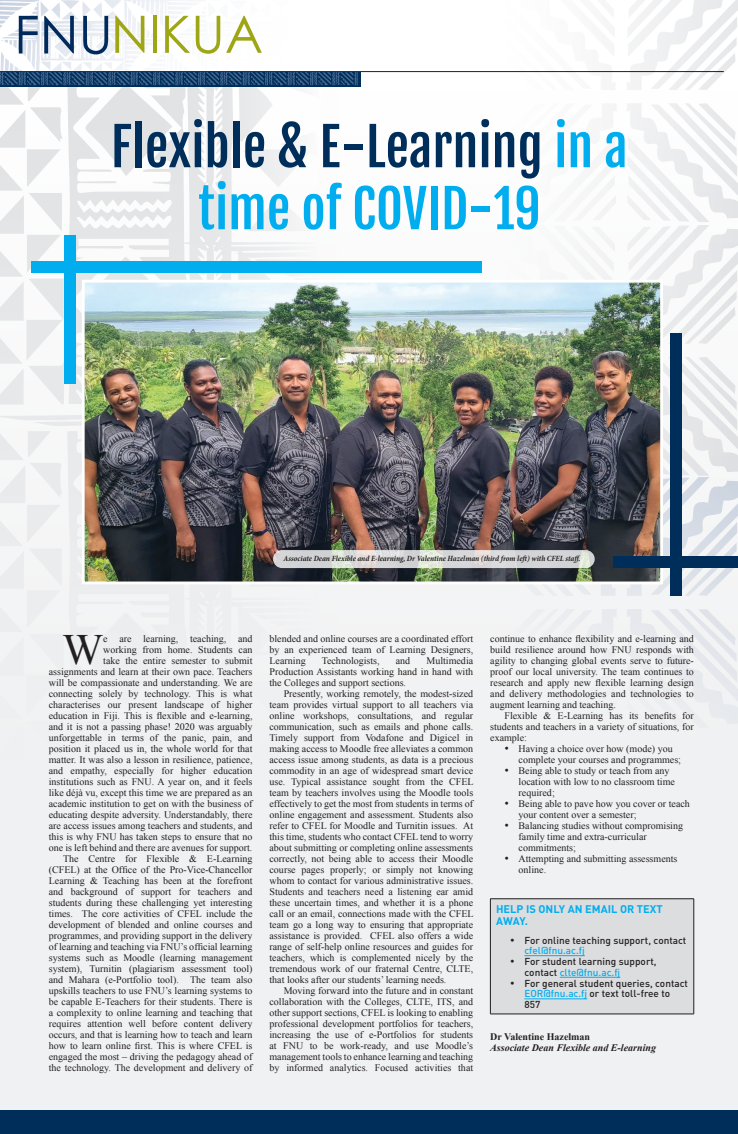
<style>
.page{position:relative;width:738px;height:1134px;background:#fff}
.page>*{position:absolute;margin:0;border:0;box-sizing:border-box;transform-origin:0 0}
.Body_Text_indent{font:52px "Fjalla One";color:#002e5b}
.Body_Text_indent-2{font:52px "Fjalla One";color:#00aeef}
.t1{font:51.5px "Century Gothic";color:#9ea615}
.t2{font:43.2px "Times New Roman";color:#231f20}
.t3{font:700 11px/11.9px "FFDIN Pro";color:#00aeef}
.t4{font:10px/11px "Times New Roman";color:#231f20;text-align:justify}
.t5{font:500 10px/10.8px "FFDIN Pro";color:#231f20}
.t6{font:italic 700 10px "Times New Roman";color:#231f20}
.t7{font:700 10px "Times New Roman";color:#231f20}
.t8{font:italic 700 condensed 8px "Minion Pro";letter-spacing:-.005em;color:#231f20}
.s1{font-size:52.4px;color:#00295c}
.s2{color:#00aeef}
</style>
<div class="page">
<div style="left:0;top:90px;width:737px;height:1044px;background:#f0f1f2"></div>
<div style="left:31px;top:261px;width:450px;height:12px;background:#00aeef"></div>
<hr style="left:0;top:71px;width:723px;height:1px;background:#231f20">
<svg style="left:0;top:0;width:357px;height:384px"></svg>
<svg style="left:626px;top:0;width:111px;height:90px"></svg>
<svg style="left:500px;top:71px;width:115px;height:2px"></svg>
<svg style="left:626px;top:103px;width:111px;height:241px"></svg>
<div style="left:500px;top:103px;width:116px;height:177px;background:#fbfbfb"></div>
<svg style="left:627px;top:609px;width:110px;height:88px"></svg>
<svg style="left:627px;top:357px;width:110px;height:239px"></svg>
<img style="left:86px;top:284px;width:572px;height:296px">
<div style="left:82px;top:280px;width:580px;height:304px;border:3px solid #fff"></div>
<svg style="left:273px;top:550px;width:321px;height:18px;background:#d7d8d7"></svg>
<div style="left:670px;top:333px;width:11px;height:263px;background:#002e5b"></div>
<div style="left:612px;top:556px;width:125px;height:12px;background:#002e5b"></div>
<div style="left:490px;top:899px;width:203px;height:115px;background:#dcdddf"></div>
<hr style="left:490px;top:898px;width:203px;height:1px;background:#231f20">
<hr style="left:490px;top:899px;width:1px;height:115px;background:#231f20">
<hr style="left:693px;top:899px;width:1px;height:115px;background:#231f20">
<hr style="left:490px;top:1014px;width:203px;height:1px;background:#231f20">
<hr style="left:524px;top:955px;width:60px;height:1px;background:#00aeef">
<hr style="left:559px;top:977px;width:60px;height:1px;background:#00aeef">
<hr style="left:524px;top:998px;width:62px;height:1px;background:#00aeef">
<div style="left:0;top:1111px;width:737px;height:23px;background:#002e5b"></div>
<p class="t1" style="left:14px;top:-2px;width:250px"><span class="s1">FNU</span>NIKUA</p>
<p class="Body_Text_indent" style="left:111px;top:115px;width:518px">Flexible &amp; E-Learning <span class="s2">in a</span></p>
<p class="Body_Text_indent-2" style="left:198px;top:177px;width:344px">time of COVID-19</p>
<p class="t8" style="left:283px;top:553px;width:298px">Associate Dean Flexible and E-learning, Dr Valentine Hazelman (third from left) with CFEL staff.</p>
<p class="t4" style="left:49px;top:633px;width:205px;text-align:right">e are learning, teaching, and<br>working from home. Students can<br>take the entire semester to submit<br>assignments and learn at their own pace. Teachers will be compassionate and understanding. We are connecting solely by technology. This is what characterises our present landscape of higher education in Fiji. This is flexible and e-learning, and it is not a passing phase! 2020 was arguably unforgettable in terms of the panic, pain, and position it placed us in, the whole world for that matter. It was also a lesson in resilience, patience, and empathy, especially for higher education institutions such as FNU. A year on, and it feels like déjà vu, except this time we are prepared as an academic institution to get on with the business of educating despite adversity. Understandably, there are access issues among teachers and students, and this is why FNU has taken steps to ensure that no one is left behind and there are avenues for support.</p>
<p class="t4" style="left:49px;top:853px;width:205px;text-indent:14px">The Centre for Flexible &amp; E-Learning (CFEL) at the Office of the Pro-Vice-Chancellor Learning &amp; Teaching has been at the forefront and background of support for teachers and students during these challenging yet interesting times. The core activities of CFEL include the development of blended and online courses and programmes, and providing support in the delivery of learning and teaching via FNU’s official learning systems such as Moodle (learning management system), Turnitin (plagiarism assessment tool) and Mahara (e-Portfolio tool). The team also upskills teachers to use FNU’s learning systems to be capable E-Teachers for their students. There is a complexity to online learning and teaching that requires attention well before content delivery occurs, and that is learning how to teach and learn how to learn online first. This is where CFEL is engaged the most – driving the pedagogy ahead of the technology. The development and delivery of</p>
<p class="t2" style="left:62px;top:620px;width:42px">W</p>
<p class="t4" style="left:269px;top:633px;width:205px">blended and online courses are a coordinated effort by an experienced team of Learning Designers, Learning</p>
<p class="t4" style="left:269px;top:655px;width:205px;text-indent:157px">Multimedia Production Assistants working hand in hand with the Colleges and support sections.</p>
<p class="t4" style="left:269px;top:688px;width:205px;text-indent:14px">Presently, working remotely, the modest-sized team provides virtual support to all teachers via online workshops, consultations, and regular communication, such as emails and phone calls.<br>Timely support from Vodafone and Digicel in making access to Moodle free alleviates a common access issue among students, as data is a precious commodity in an age of widespread smart device use. Typical assistance sought from the CFEL team by teachers involves using the Moodle tools effectively to get the most from students in terms of online engagement and assessment. Students also refer to CFEL for Moodle and Turnitin issues. At this time, students who contact CFEL tend to worry about submitting or completing online assessments correctly, not being able to access their Moodle course pages properly; or simply not knowing whom to contact for various administrative issues.<br>Students and teachers need a listening ear amid these uncertain times, and whether it is a phone call or an email, connections made with the CFEL team go a long way to ensuring that appropriate assistance is provided. CFEL also offers a wide range of self-help online resources and guides for teachers, which is complemented nicely by the tremendous work of our fraternal Centre, CLTE, that looks after our students’ learning needs.</p>
<p class="t4" style="left:269px;top:985px;width:205px;text-indent:14px">Moving forward into the future and in constant collaboration with the Colleges, CLTE, ITS, and other support sections, CFEL is looking to enabling professional development portfolios for teachers, increasing the use of e-Portfolios for students at FNU to be work-ready, and use Moodle’s management tools to enhance learning and teaching by informed analytics. Focused activities that</p>
<p class="t4" style="left:321px;top:655px;width:59px">Technologists,</p>
<p class="t4" style="left:395px;top:655px;width:16px">and</p>
<p class="t4" style="left:490px;top:633px;width:205px">continue to enhance flexibility and e-learning and build resilience around how FNU responds with agility to changing global events serve to future&shy;proof our local university. The team continues to research and apply new flexible learning design and delivery methodologies and technologies to augment learning and teaching.</p>
<p class="t4" style="left:490px;top:710px;width:205px;text-indent:14px">Flexible &amp; E-Learning has its benefits for students and teachers in a variety of situations, for example:</p>
<p class="t4" style="left:518px;top:743px;width:164px;text-indent:-14px">• Having a choice over how (mode) you complete your courses and programmes;</p>
<p class="t4" style="left:518px;top:765px;width:158px;text-align:left;text-indent:-14px">• Being able to study or teach from any location with low to no classroom time required;</p>
<p class="t4" style="left:518px;top:798px;width:173px;text-indent:-14px">• Being able to pave how you cover or teach your content over a semester;</p>
<p class="t4" style="left:518px;top:820px;width:166px;text-align:left;text-indent:-14px">• Balancing studies without compromising family time and extra-curricular commitments;</p>
<p class="t4" style="left:518px;top:853px;width:160px;text-indent:-14px">• Attempting and submitting assessments online.</p>
<p class="t3" style="left:495px;top:901px;width:168px">HELP IS ONLY AN EMAIL OR TEXT<br>AWAY.</p>
<p class="t5" style="left:524px;top:933px;width:163px;text-indent:-14px">• For online teaching support, contact <span class="s2">cfel@fnu.ac.fj</span></p>
<p class="t5" style="left:524px;top:955px;width:133px;text-indent:-14px">• For student learning support, contact <span class="s2">clte@fnu.ac.fj</span></p>
<p class="t5" style="left:524px;top:976px;width:165px;text-indent:-14px">• For general student queries, contact<br><span class="s2">EOR@fnu.ac.fj</span> or text toll-free to<br>857</p>
<p class="t7" style="left:490px;top:1030px;width:101px">Dr Valentine Hazelman</p>
<p class="t6" style="left:490px;top:1041px;width:167px">Associate Dean Flexible and E-learning</p>
</div>
